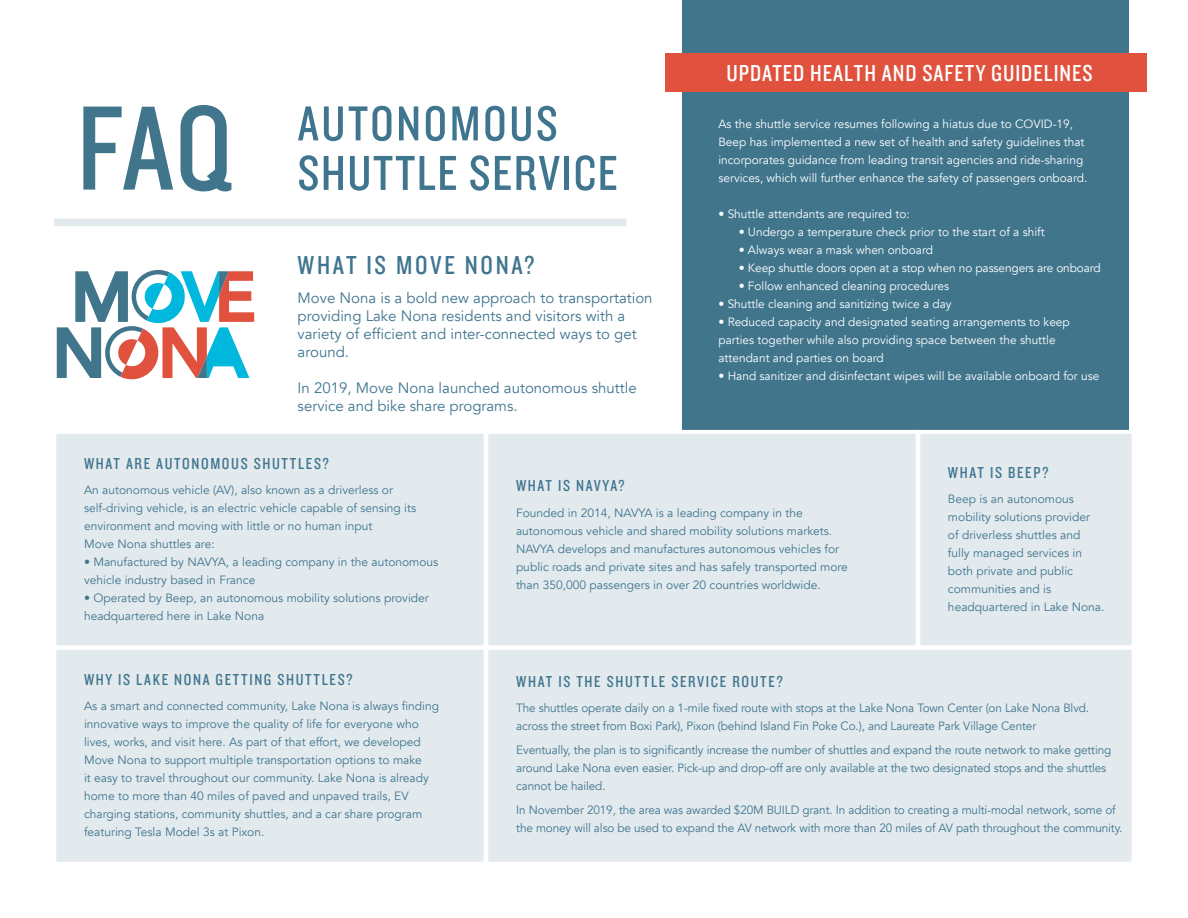
<style>
.page{position:relative;width:1188px;height:918px;background:#fff}
.page>*{position:absolute;margin:0;border:0;box-sizing:border-box;transform-origin:0 0}
.t1{font:124.5px "Knockout 29 Junior Ltweight";color:#40758c}
.t2{font:51px "Knockout 29 Junior Ltweight";letter-spacing:.03em;color:#40758f}
.t3{font:51px "Knockout 29 Junior Ltweight";letter-spacing:.05em;color:#40758f}
.t4{font:27px "Knockout 29 Junior Ltweight";letter-spacing:.1em;color:#40758f}
.t5{font:24px "Knockout 29 Junior Ltweight";letter-spacing:.04em;color:#fff}
.t6{font:16.5px "Knockout 29 Junior Ltweight";letter-spacing:.1em;color:#40758f}
.t7{font:15px/18px "Avenir";color:#40758f}
.t8{font:12px/18px "Avenir";color:#40758f}
.t9{font:12px/18px "Avenir";color:#fff}
</style>
<div class="page">
<div style="left:682px;top:0;width:447px;height:429px;background:#40758c"></div>
<div style="left:52px;top:645px;width:436px;height:221px;background:#e2eaee;border:4px solid #fff"></div>
<div style="left:52px;top:429px;width:436px;height:221px;background:#e2eaee;border:4px solid #fff"></div>
<div style="left:916px;top:429px;width:220px;height:221px;background:#e2eaee;border:4px solid #fff"></div>
<div style="left:484px;top:645px;width:652px;height:221px;background:#e2eaee;border:4px solid #fff"></div>
<div style="left:484px;top:429px;width:436px;height:221px;background:#e2eaee;border:4px solid #fff"></div>
<svg style="left:57px;top:269px;width:197px;height:111px"></svg>
<div style="left:54px;top:219px;width:572px;height:7px;background:#e2eaee"></div>
<div style="left:665px;top:54px;width:482px;height:38px;background:#e0523d"></div>
<p class="t1" style="left:77px;top:68px;width:157px">FAQ</p>
<p class="t3" style="left:298px;top:91px;width:262px">AUTONOMOUS</p>
<p class="t2" style="left:298px;top:140px;width:322px">SHUTTLE SERVICE</p>
<p class="t4" style="left:298px;top:248px;width:238px">WHAT IS MOVE NONA?</p>
<p class="t7" style="left:298px;top:289px;width:357px">Move Nona is a bold new approach to transportation providing Lake Nona residents and visitors with a variety of efficient and inter-connected ways to get around.</p>
<p class="t7" style="left:298px;top:379px;width:341px">In 2019, Move Nona launched autonomous shuttle service and bike share programs.</p>
<p class="t5" style="left:726px;top:58px;width:368px">UPDATED HEALTH AND SAFETY GUIDELINES</p>
<p class="t9" style="left:718px;top:115px;width:370px">As the shuttle service resumes following a hiatus due to COVID-19, Beep has implemented a new set of health and safety guidelines that incorporates guidance from leading transit agencies and ride-sharing services, which will further enhance the safety of passengers onboard.</p>
<p class="t9" style="left:718px;top:205px;width:193px">• Shuttle attendants are required to:</p>
<p class="t9" style="left:739px;top:223px;width:307px">• Undergo a temperature check prior to the start of a shift</p>
<p class="t9" style="left:739px;top:241px;width:196px">• Always wear a mask when onboard</p>
<p class="t9" style="left:739px;top:259px;width:364px">• Keep shuttle doors open at a stop when no passengers are onboard</p>
<p class="t9" style="left:739px;top:277px;width:212px">• Follow enhanced cleaning procedures</p>
<p class="t9" style="left:718px;top:295px;width:235px">• Shuttle cleaning and sanitizing twice a day</p>
<p class="t9" style="left:718px;top:313px;width:353px">• Reduced capacity and designated seating arrangements to keep parties together while also providing space between the shuttle attendant and parties on board</p>
<p class="t9" style="left:718px;top:367px;width:383px">• Hand sanitizer and disinfectant wipes will be available onboard for use</p>
<p class="t6" style="left:84px;top:452px;width:246px">WHAT ARE AUTONOMOUS SHUTTLES?</p>
<p class="t8" style="left:84px;top:481px;width:334px">An autonomous vehicle (AV), also known as a driverless or self-driving vehicle, is an electric vehicle capable of sensing its environment and moving with little or no human input</p>
<p class="t8" style="left:84px;top:535px;width:132px">Move Nona shuttles are:</p>
<p class="t8" style="left:84px;top:553px;width:356px">• Manufactured by NAVYA, a leading company in the autonomous vehicle industry based in France</p>
<p class="t8" style="left:84px;top:589px;width:346px">• Operated by Beep, an autonomous mobility solutions provider headquartered here in Lake Nona</p>
<p class="t6" style="left:84px;top:669px;width:270px">WHY IS LAKE NONA GETTING SHUTTLES?</p>
<p class="t8" style="left:84px;top:697px;width:357px">As a smart and connected community, Lake Nona is always finding innovative ways to improve the quality of life for everyone who lives, works, and visit here. As part of that effort, we developed Move Nona to support multiple transportation options to make<br>it easy to travel throughout our community. Lake Nona is already home to more than 40 miles of paved and unpaved trails, EV charging stations, community shuttles, and a car share program featuring Tesla Model 3s at Pixon.</p>
<p class="t6" style="left:516px;top:475px;width:110px">WHAT IS NAVYA?</p>
<p class="t8" style="left:516px;top:504px;width:333px">Founded in 2014, NAVYA is a leading company in the autonomous vehicle and shared mobility solutions markets.<br>NAVYA develops and manufactures autonomous vehicles for public roads and private sites and has safely transported more than 350,000 passengers in over 20 countries worldwide.</p>
<p class="t6" style="left:948px;top:461px;width:102px">WHAT IS BEEP?</p>
<p class="t8" style="left:948px;top:490px;width:158px">Beep is an autonomous mobility solutions provider<br>of driverless shuttles and fully managed services in both private and public communities and is headquartered in Lake Nona.</p>
<p class="t6" style="left:516px;top:671px;width:268px">WHAT IS THE SHUTTLE SERVICE ROUTE?</p>
<p class="t8" style="left:516px;top:699px;width:574px">The shuttles operate daily on a 1-mile fixed route with stops at the Lake Nona Town Center (on Lake Nona Blvd. across the street from Boxi Park), Pixon (behind Island Fin Poke Co.), and Laureate Park Village Center</p>
<p class="t8" style="left:516px;top:741px;width:597px">Eventually, the plan is to significantly increase the number of shuttles and expand the route network to make getting around Lake Nona even easier. Pick-up and drop-off are only available at the two designated stops and the shuttles cannot be hailed.</p>
<p class="t8" style="left:516px;top:801px;width:608px">In November 2019, the area was awarded $20M BUILD grant. In addition to creating a multi-modal network, some of the money will also be used to expand the AV network with more than 20 miles of AV path throughout the community.</p>
</div>
